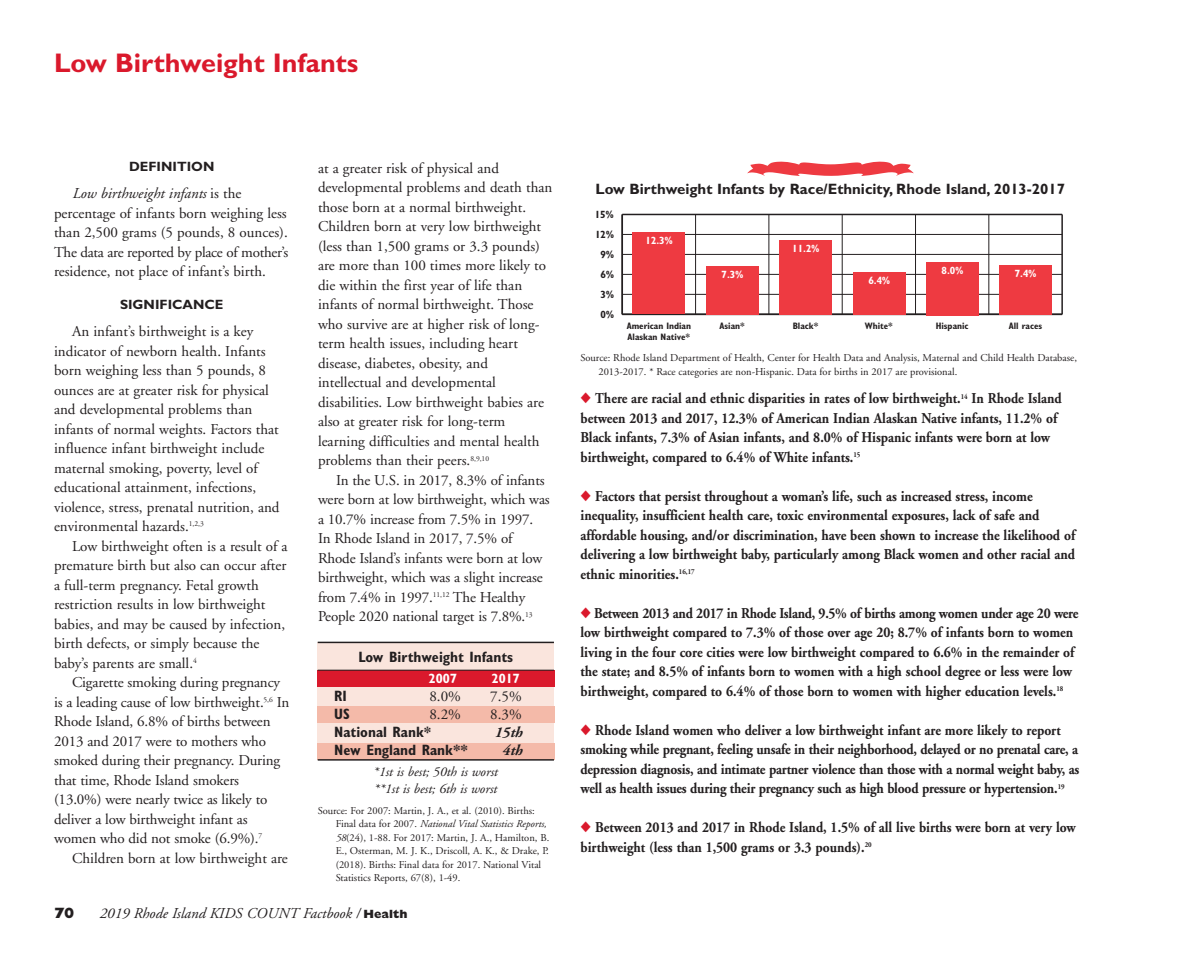
<style>
.page{position:relative;width:1188px;height:972px;background:#fff}
.page>*{position:absolute;margin:0;border:0;box-sizing:border-box;transform-origin:0 0}
.t1{font:700 27px "Gill Sans";color:#da192c}
.t2{font:15px/19.5px "Adobe Garamond";color:#231f20}
.t3{font:700 15px/19.5px "Adobe Garamond";color:#231f20;scale:.9 1}
.t4{font:700 15px "Gill Sans";color:#231f20}
.t5{font:700 condensed 15px "Gill Sans";color:#231f20}
.t6{font:italic 15px "Adobe Garamond";color:#231f20}
.t7{font:italic 700 15px "Adobe Garamond";color:#231f20}
.t8{font:800 15px "Gill Sans";color:#231f20}
.t9{font:italic 13.5px/16.2px "Adobe Garamond";color:#231f20}
.t10{font:700 13.5px "Gill Sans";color:#231f20}
.t11{font:700 condensed 13.5px "Gill Sans";color:#fff}
.t12{font:10.5px/13.5px "Adobe Garamond";color:#231f20}
.t13{font:700 condensed 10.5px "Gill Sans";color:#fff}
.t14{font:700 condensed 10.5px "Gill Sans";color:#231f20}
.t15{font:700 condensed 9.3px "Gill Sans";color:#231f20}
.s1{font-style:italic}
.s2{font-family:"Gill Sans";font-weight:800;font-style:normal;font-size:12px}
.s3{color:#da192c}
</style>
<div class="page">
<hr style="left:695px;top:214px;width:1px;height:100px;background:#231f20">
<hr style="left:769px;top:214px;width:1px;height:100px;background:#231f20">
<hr style="left:842px;top:214px;width:1px;height:100px;background:#231f20">
<hr style="left:915px;top:214px;width:1px;height:100px;background:#231f20">
<hr style="left:989px;top:214px;width:1px;height:100px;background:#231f20">
<hr style="left:1061px;top:214px;width:2px;height:100px;background:#231f20">
<hr style="left:622px;top:214px;width:1px;height:100px;background:#231f20">
<hr style="left:622px;top:314px;width:440px;height:1px;background:#231f20">
<hr style="left:622px;top:294px;width:440px;height:1px;background:#231f20">
<hr style="left:622px;top:274px;width:440px;height:1px;background:#231f20">
<hr style="left:622px;top:254px;width:440px;height:1px;background:#231f20">
<hr style="left:622px;top:234px;width:440px;height:1px;background:#231f20">
<hr style="left:622px;top:214px;width:440px;height:1px;background:#231f20">
<div style="left:633px;top:233px;width:52px;height:81px;background:#ee3a41"></div>
<div style="left:706px;top:266px;width:53px;height:48px;background:#ee3a41"></div>
<div style="left:779px;top:240px;width:53px;height:74px;background:#ee3a41"></div>
<div style="left:853px;top:273px;width:52px;height:42px;background:#ee3a41"></div>
<div style="left:926px;top:262px;width:53px;height:53px;background:#ee3a41"></div>
<div style="left:999px;top:266px;width:53px;height:49px;background:#ee3a41"></div>
<div style="left:318px;top:642px;width:236px;height:102px;background:#fae5dd"></div>
<div style="left:317px;top:706px;width:237px;height:17px;background:#f4baa9"></div>
<div style="left:317px;top:744px;width:237px;height:16px;background:#f4baa9"></div>
<div style="left:317px;top:670px;width:237px;height:17px;background:#da192c"></div>
<hr style="left:318px;top:670px;width:236px;height:1px;background:#231f20">
<hr style="left:318px;top:642px;width:236px;height:1px;background:#231f20">
<hr style="left:318px;top:759px;width:236px;height:2px;background:#231f20">
<svg style="left:747px;top:162px;width:167px;height:14px"></svg>
<h1 class="t1" style="left:54px;top:53px;width:306px">Low Birthweight Infants</h1>
<p class="t10" style="left:129px;top:162px;width:87px">DEFINITION</p>
<p class="t2" style="left:54px;top:185px;width:236px;text-indent:18px"><span class="s1">Low birthweight infants</span> is the percentage of infants born weighing less than 2,500 grams (5 pounds, 8 ounces).<br>The data are reported by place of mother’s residence, not place of infant’s birth.</p>
<p class="t10" style="left:120px;top:299px;width:105px">SIGNIFICANCE</p>
<p class="t2" style="left:54px;top:323px;width:227px;text-indent:18px">An infant’s birthweight is a key indicator of newborn health. Infants born weighing less than 5 pounds, 8 ounces are at greater risk for physical and developmental problems than infants of normal weights. Factors that influence infant birthweight include maternal smoking, poverty, level of educational attainment, infections, violence, stress, prenatal nutrition, and environmental hazards.<sup>1,2,3</sup></p>
<p class="t2" style="left:54px;top:537px;width:235px;text-indent:18px">Low birthweight often is a result of a premature birth but also can occur after a full-term pregnancy. Fetal growth restriction results in low birthweight babies, and may be caused by infection, birth defects, or simply because the baby’s parents are small.<sup>4</sup></p>
<p class="t2" style="left:54px;top:674px;width:237px;text-indent:18px">Cigarette smoking during pregnancy is a leading cause of low birthweight.<sup>5,6</sup> In Rhode Island, 6.8% of births between 2013 and 2017 were to mothers who smoked during their pregnancy. During that time, Rhode Island smokers (13.0%) were nearly twice as likely to deliver a low birthweight infant as women who did not smoke (6.9%).<sup>7</sup></p>
<p class="t2" style="left:72px;top:849px;width:217px">Children born at low birthweight are</p>
<p class="t2" style="left:318px;top:160px;width:236px">at a greater risk of physical and developmental problems and death than those born at a normal birthweight.<br>Children born at very low birthweight (less than 1,500 grams or 3.3 pounds) are more than 100 times more likely to die within the first year of life than infants of normal birthweight. Those who survive are at higher risk of long&shy;term health issues, including heart disease, diabetes, obesity, and intellectual and developmental disabilities. Low birthweight babies are also at greater risk for long-term learning difficulties and mental health problems than their peers.<sup>8,9,10</sup></p>
<p class="t2" style="left:318px;top:472px;width:233px;text-indent:18px">In the U.S. in 2017, 8.3% of infants were born at low birthweight, which was a 10.7% increase from 7.5% in 1997.<br>In Rhode Island in 2017, 7.5% of Rhode Island’s infants were born at low birthweight, which was a slight increase from 7.4% in 1997.<sup>11,12</sup> The Healthy People 2020 national target is 7.8%.<sup>13</sup></p>
<p class="t5" style="left:358px;top:651px;width:156px">Low Birthweight Infants</p>
<p class="t11" style="left:429px;top:673px;width:30px">2007</p>
<p class="t11" style="left:492px;top:673px;width:30px">2017</p>
<p class="t5" style="left:334px;top:690px;width:14px">RI</p>
<p class="t2" style="left:429px;top:688px;width:33px">8.0%</p>
<p class="t2" style="left:490px;top:688px;width:33px">7.5%</p>
<p class="t5" style="left:334px;top:708px;width:17px">US</p>
<p class="t2" style="left:429px;top:706px;width:33px">8.2%</p>
<p class="t2" style="left:490px;top:706px;width:33px">8.3%</p>
<p class="t5" style="left:334px;top:726px;width:99px">National Rank*</p>
<p class="t7" style="left:494px;top:726px;width:30px">15th</p>
<p class="t5" style="left:334px;top:744px;width:135px">New England Rank**</p>
<p class="t7" style="left:502px;top:744px;width:22px">4th</p>
<p class="t9" style="left:373px;top:765px;width:126px">*1st is best; 50th is worst **1st is best; 6th is worst</p>
<p class="t12" style="left:336px;top:804px;width:215px;text-indent:-18px">Source: For 2007: Martin, J. A., et al. (2010). Births:<br>Final data for 2007. <span class="s1">National Vital Statistics Reports, 58</span>(24), 1-88. For 2017: Martin, J. A., Hamilton, B.<br>E., Osterman, M. J. K., Driscoll, A. K., &amp; Drake, P. (2018). Births: Final data for 2017. National Vital Statistics Reports, 67(8), 1-49.</p>
<p class="t8" style="left:54px;top:908px;width:22px">70</p>
<p class="t6" style="left:99px;top:908px;width:310px">2019 Rhode Island KIDS COUNT Factbook / <span class="s2">Health</span></p>
<p class="t4" style="left:595px;top:183px;width:471px">Low Birthweight Infants by Race/Ethnicity, Rhode Island, 2013-2017</p>
<p class="t14" style="left:595px;top:210px;width:20px">15%</p>
<p class="t14" style="left:595px;top:230px;width:20px">12%</p>
<p class="t14" style="left:601px;top:250px;width:15px">9%</p>
<p class="t14" style="left:601px;top:270px;width:15px">6%</p>
<p class="t14" style="left:601px;top:290px;width:15px">3%</p>
<p class="t14" style="left:601px;top:310px;width:15px">0%</p>
<p class="t13" style="left:646px;top:237px;width:29px">12.3%</p>
<p class="t13" style="left:722px;top:270px;width:23px">7.3%</p>
<p class="t13" style="left:792px;top:244px;width:29px">11.2%</p>
<p class="t13" style="left:868px;top:277px;width:23px">6.4%</p>
<p class="t13" style="left:942px;top:266px;width:23px">8.0%</p>
<p class="t13" style="left:1015px;top:270px;width:23px">7.4%</p>
<p class="t15" style="left:627px;top:322px;width:66px">American Indian</p>
<p class="t15" style="left:720px;top:322px;width:27px">Asian*</p>
<p class="t15" style="left:793px;top:322px;width:27px">Black*</p>
<p class="t15" style="left:865px;top:322px;width:30px">White*</p>
<p class="t15" style="left:936px;top:322px;width:34px">Hispanic</p>
<p class="t15" style="left:1009px;top:322px;width:35px">All races</p>
<p class="t15" style="left:628px;top:333px;width:64px">Alaskan Native*</p>
<p class="t12" style="left:598px;top:352px;width:480px;text-indent:-18px">Source: Rhode Island Department of Health, Center for Health Data and Analysis, Maternal and Child Health Database,<br>2013-2017. * Race categories are non-Hispanic. Data for births in 2017 are provisional.</p>
<p class="t3" style="left:581px;top:390px;width:536px"><span class="s3">◆</span> There are racial and ethnic disparities in rates of low birthweight.<sup>14</sup> In Rhode Island between 2013 and 2017, 12.3% of American Indian Alaskan Native infants, 11.2% of Black infants, 7.3% of Asian infants, and 8.0% of Hispanic infants were born at low birthweight, compared to 6.4% of White infants.<sup>15</sup></p>
<p class="t3" style="left:581px;top:488px;width:551px"><span class="s3">◆</span> Factors that persist throughout a woman’s life, such as increased stress, income inequality, insufficient health care, toxic environmental exposures, lack of safe and affordable housing, and/or discrimination, have been shown to increase the likelihood of delivering a low birthweight baby, particularly among Black women and other racial and ethnic minorities.<sup>16,17</sup></p>
<p class="t3" style="left:581px;top:605px;width:555px"><span class="s3">◆</span> Between 2013 and 2017 in Rhode Island, 9.5% of births among women under age 20 were low birthweight compared to 7.3% of those over age 20; 8.7% of infants born to women living in the four core cities were low birthweight compared to 6.6% in the remainder of the state; and 8.5% of infants born to women with a high school degree or less were low birthweight, compared to 6.4% of those born to women with higher education levels.<sup>18</sup></p>
<p class="t3" style="left:581px;top:722px;width:556px"><span class="s3">◆</span> Rhode Island women who deliver a low birthweight infant are more likely to report smoking while pregnant, feeling unsafe in their neighborhood, delayed or no prenatal care, a depression diagnosis, and intimate partner violence than those with a normal weight baby, as well as health issues during their pregnancy such as high blood pressure or hypertension.<sup>19</sup></p>
<p class="t3" style="left:581px;top:819px;width:552px"><span class="s3">◆</span> Between 2013 and 2017 in Rhode Island, 1.5% of all live births were born at very low birthweight (less than 1,500 grams or 3.3 pounds).<sup>20</sup></p>
</div>
